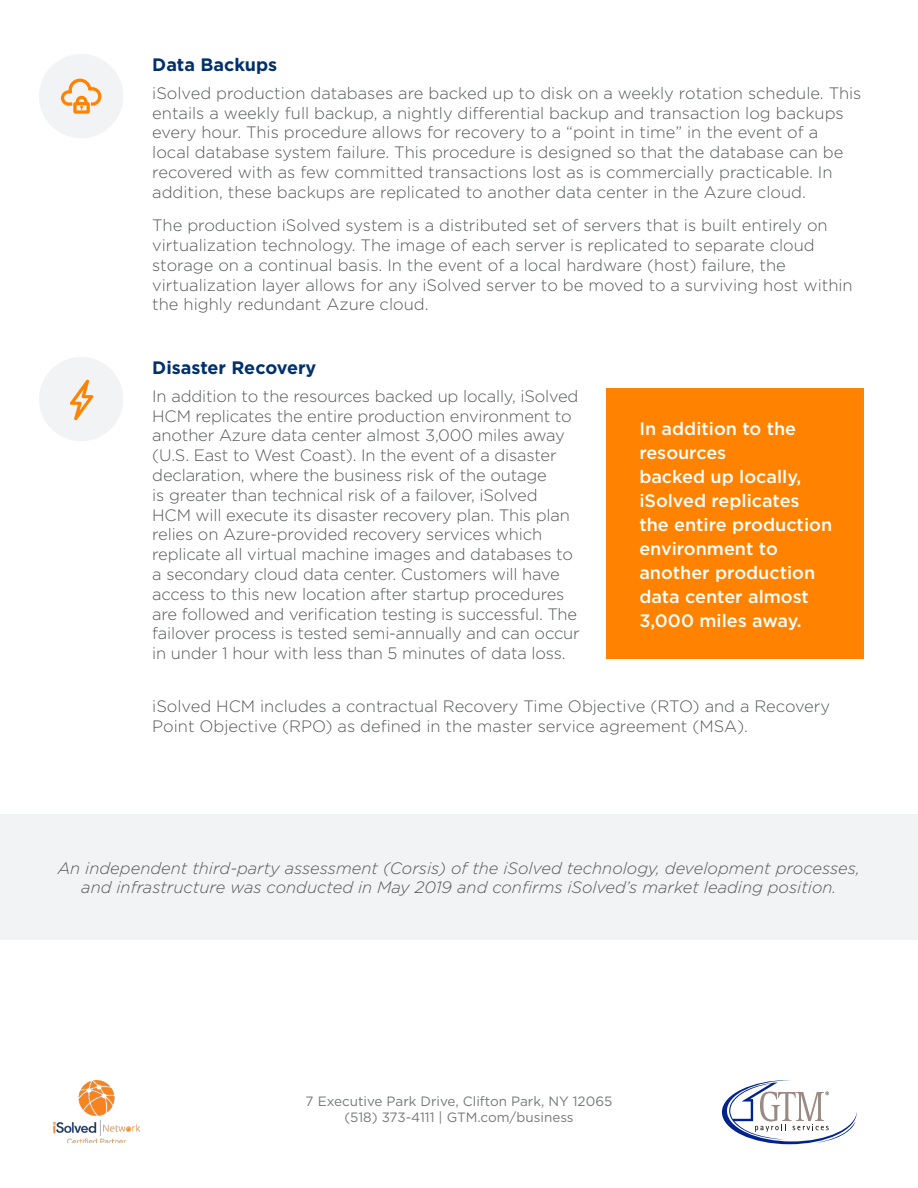
<style>
.page{position:relative;width:918px;height:1188px;background:#fff}
.page>*{position:absolute;margin:0;border:0;box-sizing:border-box;transform-origin:0 0}
.t1{font:500 18px/24px "Gotham";color:#fff}
.t2{font:700 18px "Gotham";color:#00306d}
.t3{font:300 16.5px/19.8px "Gotham";letter-spacing:-.01em;color:#57585a}
.t4{font:italic 300 16.5px/19.8px "Gotham";color:#57585a;text-align:center}
.t5{font:13.5px "Gotham";color:#76787b}
</style>
<div class="page">
<div style="left:39px;top:357px;width:84px;height:84px;background:#f2f3f4;border-radius:50%"></div>
<svg style="left:70px;top:380px;width:23px;height:40px"></svg>
<div style="left:39px;top:54px;width:84px;height:84px;background:#f2f3f4;border-radius:50%"></div>
<svg style="left:61px;top:79px;width:40px;height:35px"></svg>
<div style="left:0;top:814px;width:918px;height:126px;background:#f2f3f4"></div>
<div style="left:606px;top:389px;width:258px;height:270px;background:#ff8200"></div>
<img style="left:54px;top:1080px;width:86px;height:63px">
<svg style="left:722px;top:1080px;width:135px;height:64px"></svg>
<p class="t2" style="left:152px;top:52px;width:126px">Data Backups</p>
<p class="t3" style="left:152px;top:83px;width:711px">iSolved production databases are backed up to disk on a weekly rotation schedule. This entails a weekly full backup, a nightly differential backup and transaction log backups every hour. This procedure allows for recovery to a “point in time” in the event of a<br>local database system failure. This procedure is designed so that the database can be recovered with as few committed transactions lost as is commercially practicable. In addition, these backups are replicated to another data center in the Azure cloud.</p>
<p class="t3" style="left:152px;top:215px;width:702px">The production iSolved system is a distributed set of servers that is built entirely on virtualization technology. The image of each server is replicated to separate cloud storage on a continual basis. In the event of a local hardware (host) failure, the virtualization layer allows for any iSolved server to be moved to a surviving host within the highly redundant Azure cloud.</p>
<p class="t2" style="left:152px;top:355px;width:166px">Disaster Recovery</p>
<p class="t3" style="left:152px;top:386px;width:429px">In addition to the resources backed up locally, iSolved HCM replicates the entire production environment to another Azure data center almost 3,000 miles away (U.S. East to West Coast). In the event of a disaster declaration, where the business risk of the outage<br>is greater than technical risk of a failover, iSolved HCM will execute its disaster recovery plan. This plan relies on Azure-provided recovery services which replicate all virtual machine images and databases to a secondary cloud data center. Customers will have access to this new location after startup procedures are followed and verification testing is successful. The failover process is tested semi-annually and can occur in under 1 hour with less than 5 minutes of data loss.</p>
<p class="t1" style="left:639px;top:417px;width:158px">In addition to the resources</p>
<p class="t1" style="left:639px;top:465px;width:194px">backed up locally, iSolved replicates the entire production environment to another production data center almost<br>3,000 miles away.</p>
<p class="t3" style="left:152px;top:696px;width:679px">iSolved HCM includes a contractual Recovery Time Objective (RTO) and a Recovery<br>Point Objective (RPO) as defined in the master service agreement (MSA).</p>
<p class="t4" style="left:58px;top:857px;width:804px">An independent third-party assessment (Corsis) of the iSolved technology, development processes, and infrastructure was conducted in May 2019 and confirms iSolved’s market leading position.</p>
<p class="t5" style="left:306px;top:1092px;width:308px">7 Executive Park Drive, Clifton Park, NY 12065</p>
<p class="t5" style="left:344px;top:1108px;width:231px">(518) 373-4111 | GTM.com/business</p>
</div>
